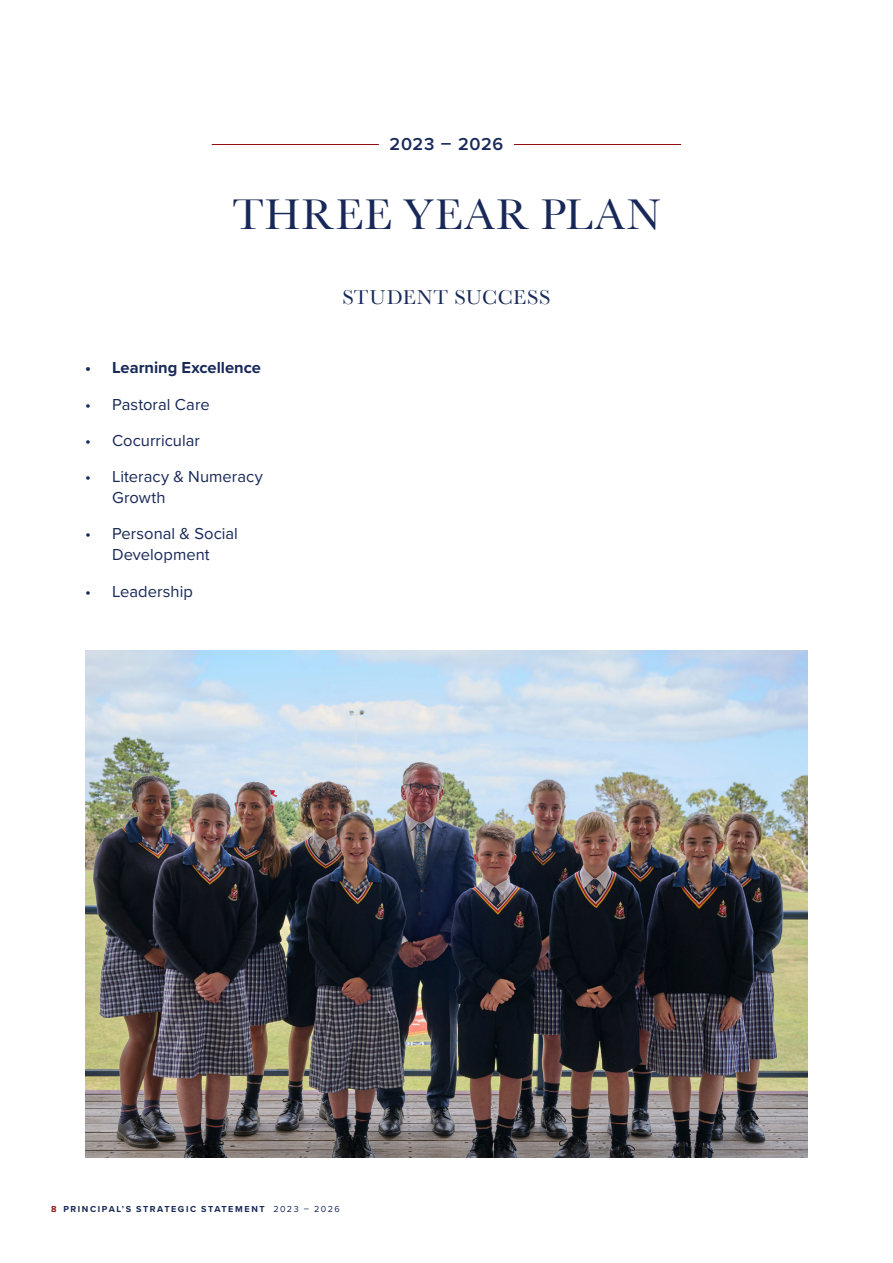
<style>
.page{position:relative;width:893px;height:1263px;background:#fff}
.page>*{position:absolute;margin:0;border:0;box-sizing:border-box;transform-origin:0 0}
.Heading_-_Main{font:45px "Baskerville";letter-spacing:.025em;color:#182959}
.Introduction___Openi{font:21px "Baskerville";letter-spacing:.025em;color:#182959}
.Heading_-_Supporting{font:600 18px "Proxima Nova";letter-spacing:.04em;color:#182959}
.t1{font:16.5px/21px "Proxima Nova";letter-spacing:.005em;color:#182959}
.t2{font:700 16.5px "Proxima Nova";color:#182959}
.t3{font:700 9px "Proxima Nova";letter-spacing:.175em;color:#182959}
.s1{color:#940c12}
.s2{font-weight:400}
</style>
<div class="page">
<img style="left:85px;top:651px;width:723px;height:506px">
<hr style="left:212px;top:144px;width:167px;height:1px;background:#940c12">
<hr style="left:514px;top:144px;width:167px;height:1px;background:#940c12">
<p class="Heading_-_Supporting" style="left:390px;top:131px;width:115px">2023 – 2026</p>
<p class="Heading_-_Main" style="left:232px;top:188px;width:430px">THREE YEAR PLAN</p>
<p class="t2" style="left:85px;top:355px;width:177px">• Learning Excellence</p>
<p class="t1" style="left:85px;top:393px;width:126px">• Pastoral Care</p>
<p class="t1" style="left:85px;top:429px;width:116px">• Cocurricular</p>
<p class="t1" style="left:112px;top:465px;width:152px;text-indent:-27px">• Literacy &amp; Numeracy<br>Growth</p>
<p class="t1" style="left:85px;top:523px;width:154px;text-align:center">• Personal &amp; Social<br>Development</p>
<p class="t1" style="left:85px;top:580px;width:109px">• Leadership</p>
<p class="Introduction___Openi" style="left:342px;top:285px;width:210px">STUDENT SUCCESS</p>
<p class="t3" style="left:51px;top:1202px;width:290px"><span class="s1">8</span> PRINCIPAL’S STRATEGIC STATEMENT <span class="s2">2023 – 2026</span></p>
</div>
